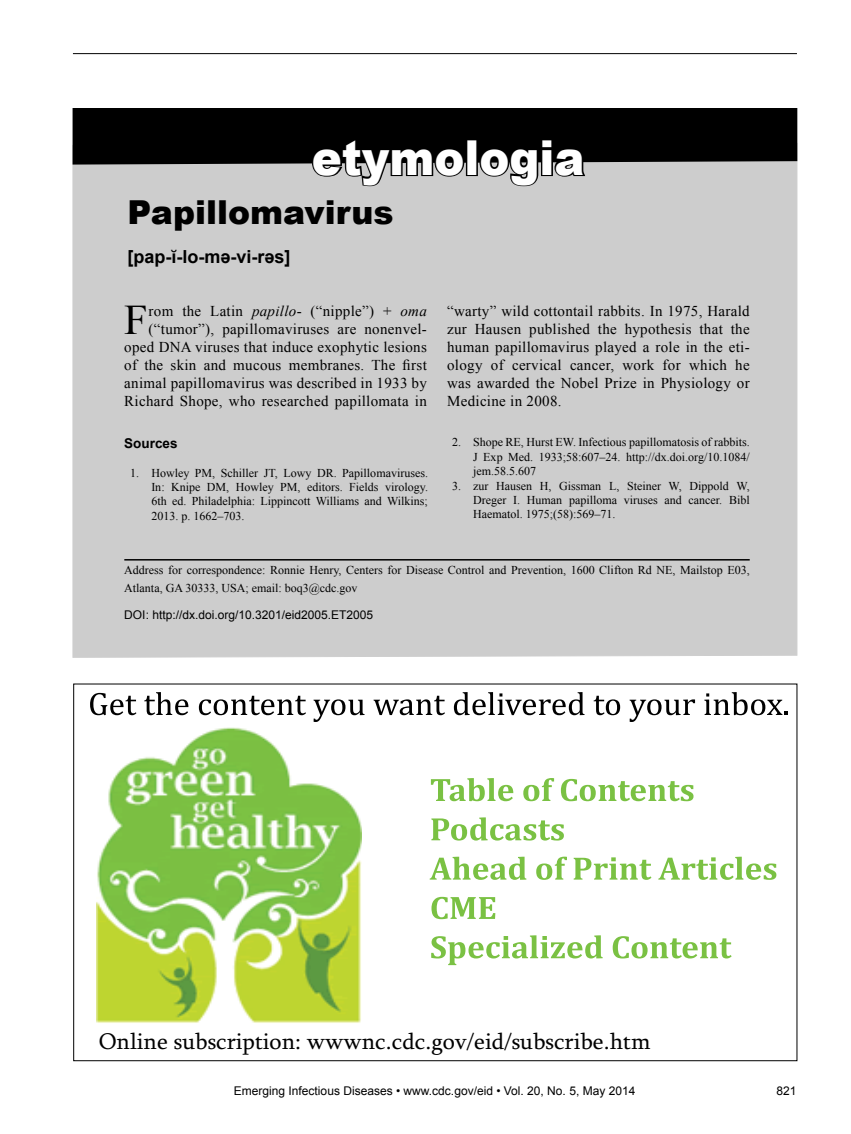
<style>
.page{position:relative;width:851px;height:1134px;background:#fff}
.page>*{position:absolute;margin:0;border:0;box-sizing:border-box;transform-origin:0 0}
.t1{font:900 48.15px "Arial";color:#fff;scale:.93 1}
.t2{font:42.15px "Times New Roman";color:#000}
.t3{font:900 33px "Arial";color:#000}
.t4{font:23.25px "Sylfaen";color:#000}
.t5{font:700 18px "Arial";color:#000}
.t6{font:15px/18px "Times New Roman";letter-spacing:.02em;color:#000;text-align:right}
.t7{font:700 13.5px "Arial";color:#000}
.t8{font:12px/14.4px "Times New Roman";color:#000;text-align:justify}
.t9{font:12px "Arial";color:#000}
.s1{font-style:italic}
</style>
<div class="page">
<hr style="left:73px;top:53px;width:723px;height:1px;background:#000">
<div style="left:72px;top:143px;width:725px;height:515px;background:#cdcdcd"></div>
<div style="left:73px;top:108px;width:724px;height:57px;background:#000"></div>
<svg style="left:310px;top:135px;width:156px;height:53px;background:#474747"></svg>
<div style="left:466px;top:139px;width:12px;height:37px;border:3px solid #000"></div>
<svg style="left:478px;top:137px;width:109px;height:51px;background:#474747"></svg>
<svg style="left:90px;top:693px;width:46px;height:22px"></svg>
<svg style="left:144px;top:692px;width:44px;height:23px"></svg>
<svg style="left:199px;top:696px;width:107px;height:19px"></svg>
<svg style="left:313px;top:699px;width:51px;height:23px"></svg>
<svg style="left:373px;top:696px;width:72px;height:19px"></svg>
<svg style="left:454px;top:692px;width:130px;height:23px"></svg>
<svg style="left:593px;top:696px;width:27px;height:19px"></svg>
<svg style="left:629px;top:699px;width:66px;height:23px"></svg>
<svg style="left:704px;top:692px;width:83px;height:23px"></svg>
<svg style="left:431px;top:778px;width:82px;height:23px"></svg>
<svg style="left:523px;top:778px;width:31px;height:23px"></svg>
<svg style="left:561px;top:779px;width:132px;height:22px"></svg>
<svg style="left:431px;top:817px;width:133px;height:24px"></svg>
<svg style="left:429px;top:857px;width:97px;height:23px"></svg>
<svg style="left:536px;top:857px;width:31px;height:23px"></svg>
<svg style="left:573px;top:857px;width:78px;height:23px"></svg>
<svg style="left:658px;top:857px;width:118px;height:23px"></svg>
<svg style="left:431px;top:897px;width:64px;height:22px"></svg>
<svg style="left:431px;top:935px;width:171px;height:30px"></svg>
<svg style="left:612px;top:936px;width:119px;height:23px"></svg>
<img style="left:97px;top:728px;width:264px;height:295px">
<h1 class="t1" style="left:312px;top:122px;width:295px">etymologia</h1>
<h3 class="t3" style="left:127px;top:188px;width:268px">Papillomavirus</h3>
<h3 class="t5" style="left:127px;top:245px;width:165px">[pap-ĭ-lo-mə-vi-rəs]</h3>
<p class="t6" style="left:124px;top:302px;width:304px">rom the Latin <span class="s1">papillo</span>- (“nipple”) + <span class="s1">oma </span>(“tumor”), papillomaviruses are nonenvel&shy;oped DNA viruses that induce exophytic lesions of the skin and mucous membranes. The first animal papillomavirus was described in 1933 by Richard Shope, who researched papillomata in</p>
<p class="t6" style="left:447px;top:302px;width:304px;text-align:justify">“warty” wild cottontail rabbits. In 1975, Harald zur Hausen published the hypothesis that the human papillomavirus played a role in the eti&shy;ology of cervical cancer, work for which he was awarded the Nobel Prize in Physiology or Medicine in 2008.</p>
<h2 class="t2" style="left:124px;top:291px;width:25px">F</h2>
<p class="t7" style="left:124px;top:434px;width:55px">Sources</p>
<p class="t8" style="left:151px;top:465px;width:278px;text-indent:-21px">1. Howley PM, Schiller JT, Lowy DR. Papillomaviruses.<br>In: Knipe DM, Howley PM, editors. Fields virology.<br>6th ed. Philadelphia: Lippincott Williams and Wilkins; 2013. p. 1662–703.</p>
<p class="t8" style="left:473px;top:435px;width:278px;text-indent:-21px">2. Shope RE, Hurst EW. Infectious papillomatosis of rabbits.<br>J Exp Med. 1933;58:607–24. http://dx.doi.org/10.1084/ jem.58.5.607</p>
<p class="t8" style="left:473px;top:478px;width:278px;text-indent:-21px">3. zur Hausen H, Gissman L, Steiner W, Dippold W, Dreger I. Human papilloma viruses and cancer. Bibl Haematol. 1975;(58):569–71.</p>
<p class="t8" style="left:124px;top:561px;width:627px;line-height:18px">Address for correspondence: Ronnie Henry, Centers for Disease Control and Prevention, 1600 Clifton Rd NE, Mailstop E03,<br>Atlanta, GA 30333, USA; email: boq3@cdc.gov</p>
<p class="t9" style="left:124px;top:607px;width:250px">DOI: http://dx.doi.org/10.3201/eid2005.ET2005</p>
<h3 class="t4" style="left:99px;top:1026px;width:553px">Online subscription: wwwnc.cdc.gov/eid/subscribe.htm</h3>
<p class="t9" style="left:234px;top:1083px;width:403px">Emerging Infectious Diseases • www.cdc.gov/eid • Vol. 20, No. 5, May 2014</p>
<p class="t9" style="left:776px;top:1083px;width:22px">821</p>
</div>
